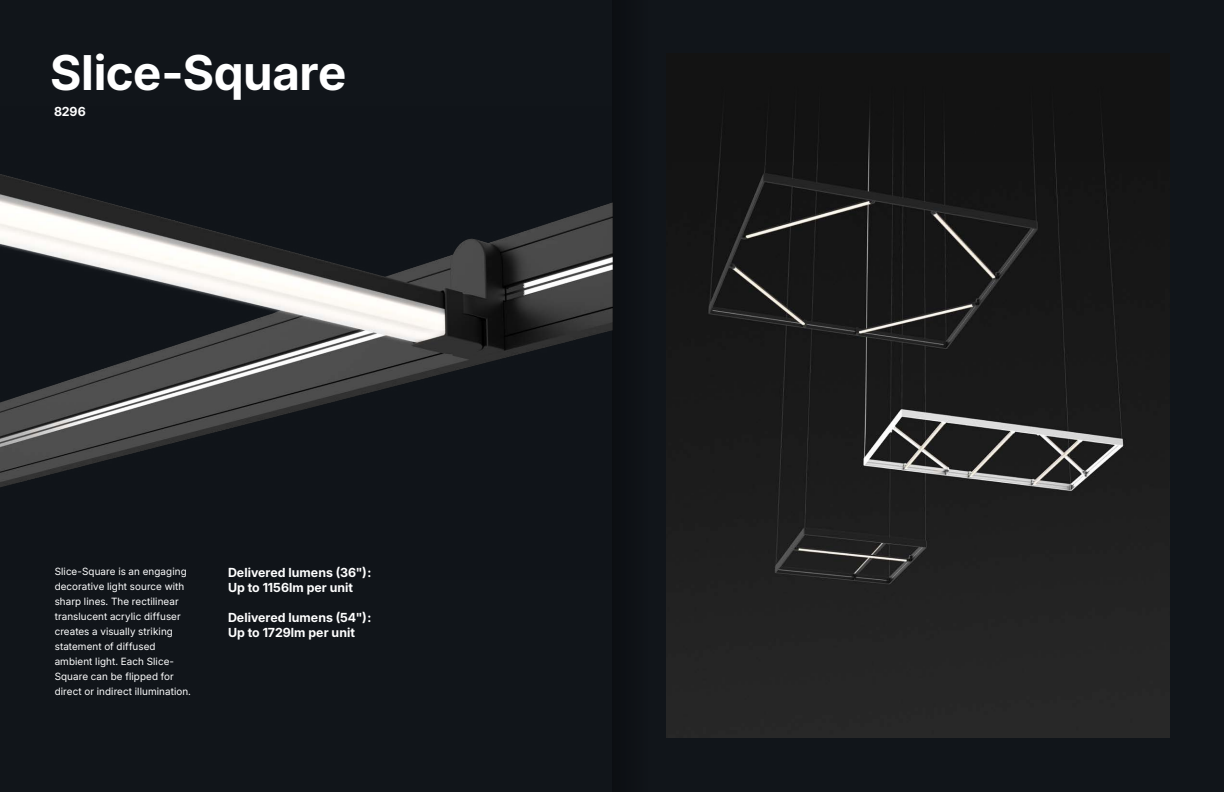
<style>
.page{position:relative;width:1224px;height:792px;background:#fff}
.page>*{position:absolute;margin:0;border:0;box-sizing:border-box;transform-origin:0 0}
.t1{font:700 48px "Inter 18 pt";letter-spacing:-.01em;color:#fff}
.t2{font:700 12.5px/15px "Inter 18 pt";color:#fff}
.t3{font:10px/15px "Inter 18 pt";letter-spacing:.01em;color:#fff}
</style>
<div class="page">
<div style="left:0;top:0;width:612px;height:792px;background:#11151a"></div>
<div style="left:612px;top:0;width:612px;height:792px;background:#11151a"></div>
<img style="left:0;top:174px;width:612px;height:313px">
<img style="left:666px;top:162px;width:504px;height:576px">
<div style="left:666px;top:53px;width:504px;height:109px;background:#131313"></div>
<div style="left:612px;top:0;width:36px;height:792px;background:#0e1115"></div>
<h1 class="t1" style="left:50px;top:36px;width:298px">Slice-Square</h1>
<p class="t2" style="left:54px;top:104px;width:33px">8296</p>
<p class="t3" style="left:55px;top:564px;width:138px">Slice-Square is an engaging decorative light source with sharp lines. The rectilinear translucent acrylic diffuser creates a visually striking statement of diffused ambient light. Each Slice-<br>Square can be flipped for direct or indirect illumination.</p>
<p class="t2" style="left:228px;top:565px;width:145px">Delivered lumens (36") :<br>Up to 1156lm per unit</p>
<p class="t2" style="left:228px;top:610px;width:145px">Delivered lumens (54") :<br>Up to 1729lm per unit</p>
</div>
